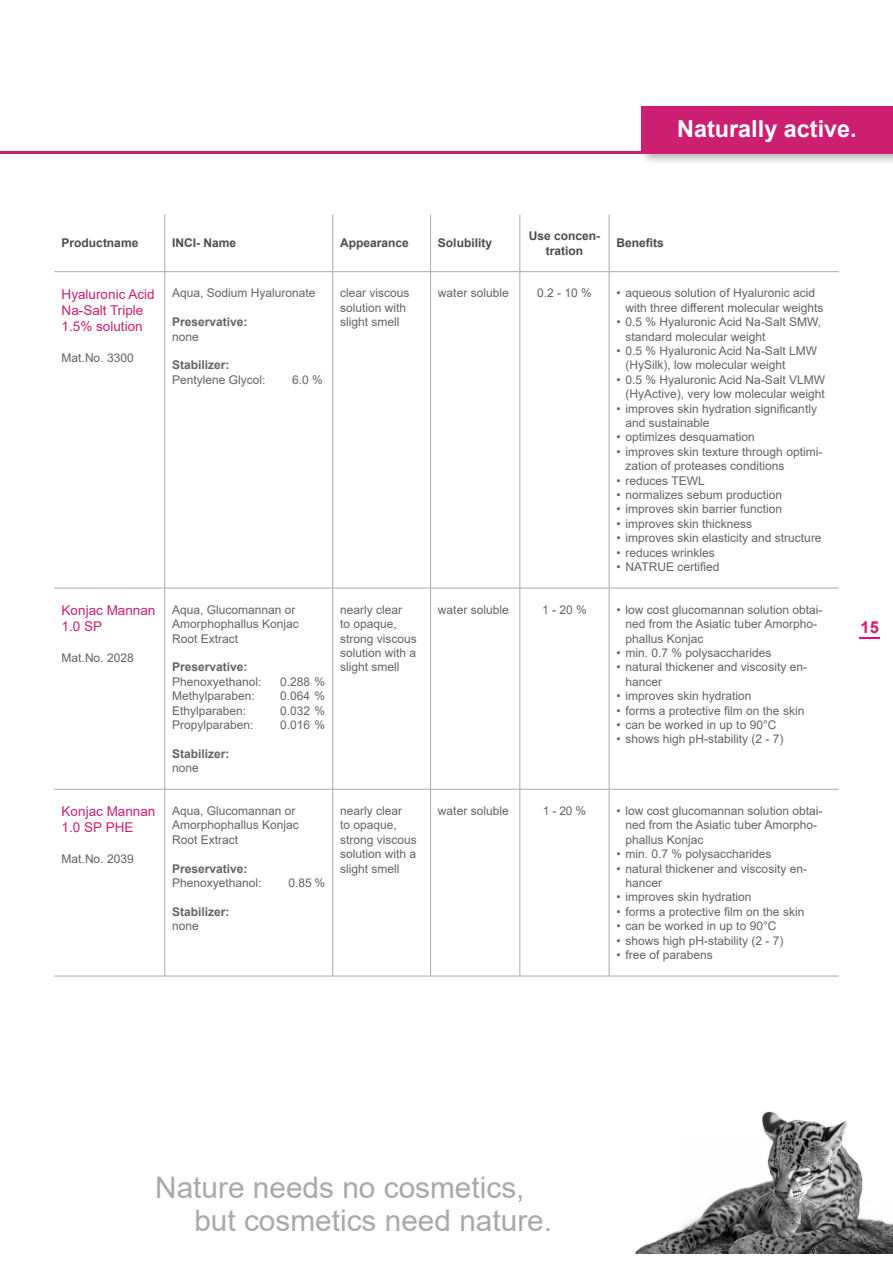
<style>
.page{position:relative;width:893px;height:1263px;background:#fff}
.page>*{position:absolute;margin:0;border:0;box-sizing:border-box;transform-origin:0 0}
.t1{font:29.85px/33px "Arial";color:#a8a9ad}
.t2{font:700 23.4px "Arial";color:#fff}
.t3{font:700 16.5px "Arial";color:#cd1f72}
.t4{font:13.5px/16.2px "Arial";color:#cd1f72}
.t5{font:12px/14.4px "Arial";color:#636366}
.t6{font:700 12px "Arial";color:#636366}
.t7{font:700 12px/14.4px "Arial";color:#4b4c4d;text-align:center}
</style>
<div class="page">
<div style="left:639px;top:104px;width:254px;height:62px;background:#231f20;opacity:.34"></div>
<div style="left:641px;top:106px;width:252px;height:46px;background:#cd1f72"></div>
<hr style="left:0;top:151px;width:893px;height:3px;background:#cd1f72">
<svg style="left:859px;top:637px;width:21px;height:1px"></svg>
<hr style="left:332px;top:215px;width:1px;height:56px;background:#a8a9ad">
<hr style="left:430px;top:215px;width:1px;height:56px;background:#a8a9ad">
<hr style="left:520px;top:215px;width:1px;height:56px;background:#a8a9ad">
<hr style="left:609px;top:215px;width:1px;height:56px;background:#a8a9ad">
<hr style="left:332px;top:272px;width:1px;height:316px;background:#a8a9ad">
<hr style="left:430px;top:272px;width:1px;height:316px;background:#a8a9ad">
<hr style="left:520px;top:272px;width:1px;height:316px;background:#a8a9ad">
<hr style="left:609px;top:272px;width:1px;height:316px;background:#a8a9ad">
<hr style="left:332px;top:588px;width:1px;height:201px;background:#a8a9ad">
<hr style="left:430px;top:588px;width:1px;height:201px;background:#a8a9ad">
<hr style="left:520px;top:588px;width:1px;height:201px;background:#a8a9ad">
<hr style="left:609px;top:588px;width:1px;height:201px;background:#a8a9ad">
<hr style="left:332px;top:789px;width:1px;height:187px;background:#a8a9ad">
<hr style="left:430px;top:789px;width:1px;height:187px;background:#a8a9ad">
<hr style="left:520px;top:789px;width:1px;height:187px;background:#a8a9ad">
<hr style="left:609px;top:789px;width:1px;height:187px;background:#a8a9ad">
<hr style="left:54px;top:271px;width:111px;height:1px;background:#a8a9ad">
<hr style="left:165px;top:271px;width:168px;height:1px;background:#a8a9ad">
<hr style="left:333px;top:271px;width:98px;height:1px;background:#a8a9ad">
<hr style="left:431px;top:271px;width:89px;height:1px;background:#a8a9ad">
<hr style="left:520px;top:271px;width:89px;height:1px;background:#a8a9ad">
<hr style="left:609px;top:271px;width:230px;height:1px;background:#a8a9ad">
<hr style="left:54px;top:588px;width:111px;height:1px;background:#a8a9ad">
<hr style="left:165px;top:588px;width:168px;height:1px;background:#a8a9ad">
<hr style="left:333px;top:588px;width:98px;height:1px;background:#a8a9ad">
<hr style="left:431px;top:588px;width:89px;height:1px;background:#a8a9ad">
<hr style="left:520px;top:588px;width:89px;height:1px;background:#a8a9ad">
<hr style="left:609px;top:588px;width:230px;height:1px;background:#a8a9ad">
<hr style="left:54px;top:789px;width:111px;height:1px;background:#a8a9ad">
<hr style="left:165px;top:789px;width:168px;height:1px;background:#a8a9ad">
<hr style="left:333px;top:789px;width:98px;height:1px;background:#a8a9ad">
<hr style="left:431px;top:789px;width:89px;height:1px;background:#a8a9ad">
<hr style="left:520px;top:789px;width:89px;height:1px;background:#a8a9ad">
<hr style="left:609px;top:789px;width:230px;height:1px;background:#a8a9ad">
<hr style="left:54px;top:976px;width:111px;height:1px;background:#a8a9ad">
<hr style="left:165px;top:976px;width:168px;height:1px;background:#a8a9ad">
<hr style="left:333px;top:976px;width:98px;height:1px;background:#a8a9ad">
<hr style="left:431px;top:976px;width:89px;height:1px;background:#a8a9ad">
<hr style="left:520px;top:976px;width:89px;height:1px;background:#a8a9ad">
<hr style="left:609px;top:976px;width:230px;height:1px;background:#a8a9ad">
<hr style="left:165px;top:215px;width:1px;height:56px;background:#a8a9ad">
<hr style="left:165px;top:272px;width:1px;height:316px;background:#a8a9ad">
<hr style="left:165px;top:588px;width:1px;height:201px;background:#a8a9ad">
<hr style="left:165px;top:789px;width:1px;height:187px;background:#a8a9ad">
<img style="left:635px;top:1112px;width:258px;height:141px">
<h2 class="t2" style="left:677px;top:112px;width:181px">Naturally active.</h2>
<p class="t7" style="left:62px;top:236px;width:78px">Productname</p>
<p class="t7" style="left:172px;top:236px;width:66px">INCI- Name</p>
<p class="t7" style="left:340px;top:236px;width:70px">Appearance</p>
<p class="t7" style="left:438px;top:236px;width:56px">Solubility</p>
<p class="t7" style="left:529px;top:229px;width:73px">Use concen&shy;tration</p>
<p class="t7" style="left:617px;top:236px;width:49px">Benefits</p>
<p class="t4" style="left:62px;top:286px;width:95px">Hyaluronic Acid<br>Na-Salt Triple<br>1.5% solution</p>
<p class="t5" style="left:62px;top:350px;width:74px">Mat.No. 3300</p>
<p class="t5" style="left:172px;top:286px;width:145px">Aqua, Sodium Hyaluronate</p>
<p class="t6" style="left:172px;top:314px;width:77px">Preservative:</p>
<p class="t5" style="left:172px;top:329px;width:28px">none</p>
<p class="t6" style="left:172px;top:357px;width:59px">Stabilizer:</p>
<p class="t5" style="left:172px;top:372px;width:95px">Pentylene Glycol:</p>
<p class="t5" style="left:292px;top:372px;width:32px">6.0 %</p>
<p class="t5" style="left:340px;top:286px;width:71px">clear viscous solution with slight smell</p>
<p class="t5" style="left:438px;top:286px;width:72px">water soluble</p>
<p class="t5" style="left:537px;top:286px;width:56px">0.2 - 10 %</p>
<p class="t5" style="left:626px;top:286px;width:199px;text-indent:-9px">• aqueous solution of Hyaluronic acid with three different molecular weights</p>
<p class="t5" style="left:626px;top:315px;width:197px;text-indent:-9px">• 0.5 % Hyaluronic Acid Na-Salt SMW, standard molecular weight</p>
<p class="t5" style="left:626px;top:344px;width:193px;text-indent:-9px">• 0.5 % Hyaluronic Acid Na-Salt LMW (HySilk), low molecular weight</p>
<p class="t5" style="left:617px;top:372px;width:210px;text-align:right">• 0.5 % Hyaluronic Acid Na-Salt VLMW (HyActive), very low molecular weight</p>
<p class="t5" style="left:626px;top:401px;width:193px;text-indent:-9px">• improves skin hydration significantly and sustainable</p>
<p class="t5" style="left:617px;top:430px;width:140px">• optimizes desquamation</p>
<p class="t5" style="left:626px;top:444px;width:198px;text-indent:-9px">• improves skin texture through optimi&shy;zation of proteases conditions</p>
<p class="t5" style="left:617px;top:473px;width:90px">• reduces TEWL</p>
<p class="t5" style="left:617px;top:488px;width:167px">• normalizes sebum production</p>
<p class="t5" style="left:617px;top:502px;width:167px">• improves skin barrier function</p>
<p class="t5" style="left:617px;top:516px;width:137px">• improves skin thickness</p>
<p class="t5" style="left:617px;top:531px;width:207px">• improves skin elasticity and structure</p>
<p class="t5" style="left:617px;top:545px;width:100px">• reduces wrinkles</p>
<p class="t5" style="left:617px;top:560px;width:104px">• NATRUE certified</p>
<p class="t4" style="left:62px;top:602px;width:95px">Konjac Mannan</p>
<p class="t4" style="left:62px;top:618px;width:42px">1.0 SP</p>
<p class="t5" style="left:62px;top:650px;width:74px">Mat.No. 2028</p>
<p class="t4" style="left:62px;top:803px;width:95px">Konjac Mannan</p>
<p class="t4" style="left:62px;top:819px;width:73px">1.0 SP PHE</p>
<p class="t5" style="left:62px;top:851px;width:74px">Mat.No. 2039</p>
<p class="t5" style="left:172px;top:602px;width:128px">Aqua, Glucomannan or<br>Amorphophallus Konjac<br>Root Extract</p>
<p class="t6" style="left:172px;top:659px;width:77px">Preservative:</p>
<p class="t5" style="left:172px;top:674px;width:91px">Phenoxyethanol:</p>
<p class="t5" style="left:280px;top:674px;width:47px">0.288 %</p>
<p class="t5" style="left:172px;top:689px;width:84px">Methylparaben:</p>
<p class="t5" style="left:280px;top:689px;width:47px">0.064 %</p>
<p class="t5" style="left:172px;top:703px;width:76px">Ethylparaben:</p>
<p class="t5" style="left:280px;top:703px;width:47px">0.032 %</p>
<p class="t5" style="left:172px;top:717px;width:83px">Propylparaben:</p>
<p class="t5" style="left:280px;top:717px;width:47px">0.016 %</p>
<p class="t6" style="left:172px;top:745px;width:59px">Stabilizer:</p>
<p class="t5" style="left:172px;top:761px;width:28px">none</p>
<p class="t5" style="left:172px;top:803px;width:128px">Aqua, Glucomannan or<br>Amorphophallus Konjac<br>Root Extract</p>
<p class="t6" style="left:172px;top:860px;width:77px">Preservative:</p>
<p class="t5" style="left:172px;top:875px;width:91px">Phenoxyethanol:</p>
<p class="t5" style="left:289px;top:875px;width:38px">0.85 %</p>
<p class="t6" style="left:172px;top:903px;width:59px">Stabilizer:</p>
<p class="t5" style="left:172px;top:919px;width:28px">none</p>
<p class="t5" style="left:340px;top:602px;width:78px">nearly clear<br>to opaque, strong viscous solution with a slight smell</p>
<p class="t5" style="left:438px;top:602px;width:72px">water soluble</p>
<p class="t5" style="left:542px;top:602px;width:46px">1 - 20 %</p>
<p class="t5" style="left:626px;top:602px;width:198px;text-indent:-9px">• low cost glucomannan solution obtai&shy;ned from the Asiatic tuber Amorpho&shy;phallus Konjac</p>
<p class="t5" style="left:617px;top:645px;width:157px">• min. 0.7 % polysaccharides</p>
<p class="t5" style="left:626px;top:660px;width:183px;text-indent:-9px">• natural thickener and viscosity en&shy;hancer</p>
<p class="t5" style="left:617px;top:689px;width:137px">• improves skin hydration</p>
<p class="t5" style="left:617px;top:703px;width:189px">• forms a protective film on the skin</p>
<p class="t5" style="left:617px;top:717px;width:161px">• can be worked in up to 90°C</p>
<p class="t5" style="left:617px;top:732px;width:169px">• shows high pH-stability (2 - 7)</p>
<p class="t5" style="left:340px;top:803px;width:78px">nearly clear<br>to opaque, strong viscous solution with a slight smell</p>
<p class="t5" style="left:438px;top:803px;width:72px">water soluble</p>
<p class="t5" style="left:543px;top:803px;width:45px">1 - 20 %</p>
<p class="t5" style="left:626px;top:803px;width:198px;text-indent:-9px">• low cost glucomannan solution obtai&shy;ned from the Asiatic tuber Amorpho&shy;phallus Konjac</p>
<p class="t5" style="left:617px;top:847px;width:157px">• min. 0.7 % polysaccharides</p>
<p class="t5" style="left:626px;top:861px;width:183px;text-indent:-9px">• natural thickener and viscosity en&shy;hancer</p>
<p class="t5" style="left:617px;top:890px;width:137px">• improves skin hydration</p>
<p class="t5" style="left:617px;top:904px;width:189px">• forms a protective film on the skin</p>
<p class="t5" style="left:617px;top:919px;width:161px">• can be worked in up to 90°C</p>
<p class="t5" style="left:617px;top:933px;width:169px">• shows high pH-stability (2 - 7)</p>
<p class="t5" style="left:617px;top:947px;width:98px">• free of parabens</p>
<h3 class="t3" style="left:861px;top:616px;width:20px">15</h3>
<h1 class="t1" style="left:194px;top:1170px;width:359px;text-indent:-39px">Nature needs no cosmetics, but cosmetics need nature.</h1>
</div>
